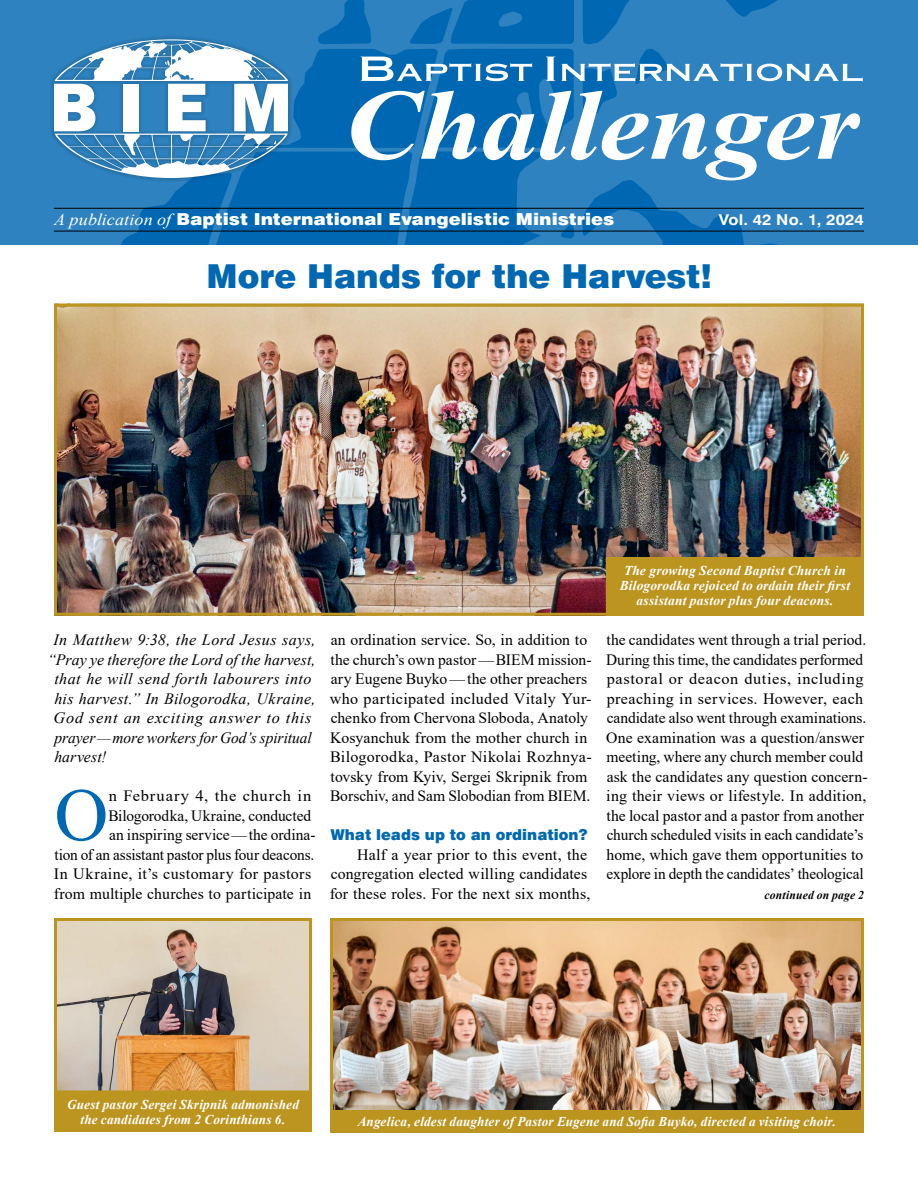
<style>
.page{position:relative;width:918px;height:1188px;background:#fff}
.page>*{position:absolute;margin:0;border:0;box-sizing:border-box;transform-origin:0 0}
.t1{font:74.7px "Times New Roman";color:#0068b2}
.t2{font:900 33px "Swiss 721 BT";letter-spacing:-.005em;color:#0068b2}
.t3{font:900 16.5px "Swiss 721 BT";color:#fff;scale:1.1 1}
.t4{font:15.75px/19.5px "Times New Roman";letter-spacing:.005em;color:#000}
.t5{font:15.75px/19.5px "Times New Roman";letter-spacing:.005em;color:#000;text-align:right;scale:1.04 1}
.t6{font:italic 15.75px "Times New Roman";letter-spacing:.015em;color:#000}
.t7{font:italic 15.75px "Times New Roman";letter-spacing:-.005em;color:#000}
.t8{font:italic 15.75px "Times New Roman";letter-spacing:.04em;color:#000;scale:1.04 1}
.t9{font:900 15px "Swiss 721 BT";letter-spacing:.005em;color:#0068b2}
.t10{font:700 15px "Swiss 721 BT";letter-spacing:.01em;color:#fff;scale:1.1 1}
.t11{font:italic 700 13.5px/15px "Times New Roman";letter-spacing:.015em;color:#fff;text-align:center}
.t12{font:italic 700 12px "Times New Roman";letter-spacing:.015em;color:#000}
.s1{font-family:"Times New Roman";font-weight:400;font-style:italic}
</style>
<div class="page">
<svg style="left:0;top:0;width:918px;height:244px;fill:#2d82bf"></svg>
<hr style="left:54px;top:231px;width:810px;height:1px;background:#000">
<hr style="left:54px;top:208px;width:810px;height:1px;background:#000">
<div style="left:50px;top:35px;width:242px;height:147px;background:#000;opacity:.25"></div>
<svg style="left:54px;top:39px;width:234px;height:139px"></svg>
<svg style="left:350px;top:91px;width:510px;height:89px;fill:#2d82bf"></svg>
<svg style="left:361px;top:57px;width:502px;height:24px"></svg>
<img style="left:58px;top:308px;width:802px;height:304px">
<div style="left:54px;top:304px;width:810px;height:312px;border:3px solid #bc9521"></div>
<div style="left:606px;top:557px;width:258px;height:59px;background:#bc9521"></div>
<img style="left:58px;top:922px;width:250px;height:168px">
<div style="left:54px;top:918px;width:258px;height:176px;border:3px solid #bc9521"></div>
<img style="left:334px;top:922px;width:526px;height:187px">
<div style="left:330px;top:918px;width:534px;height:195px;border:3px solid #bc9521"></div>
<div style="left:54px;top:1094px;width:258px;height:38px;background:#bc9521"></div>
<div style="left:330px;top:1113px;width:534px;height:19px;background:#bc9521"></div>
<p class="t3" style="left:54px;top:209px;width:511px"><span class="s1">A publication of</span> Baptist International Evangelistic Ministries</p>
<p class="t10" style="left:719px;top:210px;width:133px">Vol. 42 No. 1, 2024</p>
<h2 class="t2" style="left:207px;top:257px;width:507px">More Hands for the Harvest!</h2>
<p class="t6" style="left:54px;top:629px;width:264px">In Matthew 9:38, the Lord Jesus says,</p>
<p class="t6" style="left:48px;top:648px;width:270px">“Pray ye therefore the Lord of the harvest,</p>
<p class="t6" style="left:54px;top:668px;width:259px">that he will send forth labourers into</p>
<p class="t6" style="left:54px;top:687px;width:263px">his harvest.” In Bilogorodka, Ukraine,</p>
<p class="t8" style="left:54px;top:707px;width:250px">God sent an exciting answer to this</p>
<p class="t7" style="left:55px;top:726px;width:259px">prayer—more workers for God’s spiritual</p>
<p class="t6" style="left:54px;top:746px;width:54px">harvest!</p>
<h1 class="t1" style="left:54px;top:762px;width:55px">O</h1>
<p class="t5" style="left:54px;top:785px;width:253px">n February 4, the church in Bilogorodka, Ukraine, conducted<br>an inspiring service—the ordina-<br>tion of an assistant pastor plus four deacons.<br>In Ukraine, it’s customary for pastors from multiple churches to participate in</p>
<p class="t4" style="left:330px;top:629px;width:263px">an ordination service. So, in addition to the church’s own pastor—BIEM mission&shy;ary Eugene Buyko—the other preachers who participated included Vitaly Yur&shy;chenko from Chervona Sloboda, Anatoly Kosyanchuk from the mother church in Bilogorodka, Pastor Nikolai Rozhnya&shy;tovsky from Kyiv, Sergei Skripnik from Borschiv, and Sam Slobodian from BIEM.</p>
<p class="t9" style="left:330px;top:826px;width:259px">What leads up to an ordination?</p>
<p class="t4" style="left:330px;top:844px;width:262px;text-indent:27px">Half a year prior to this event, the congregation elected willing candidates for these roles. For the next six months,</p>
<p class="t11" style="left:620px;top:562px;width:232px">The growing Second Baptist Church in<br>Bilogorodka rejoiced to ordain their first assistant pastor plus four deacons.</p>
<p class="t4" style="left:606px;top:629px;width:263px">the candidates went through a trial period.<br>During this time, the candidates performed pastoral or deacon duties, including preaching in services. However, each candidate also went through examinations.<br>One examination was a question/answer meeting, where any church member could ask the candidates any question concern&shy;ing their views or lifestyle. In addition, the local pastor and a pastor from another church scheduled visits in each candidate’s home, which gave them opportunities to explore in depth the candidates’ theological</p>
<p class="t12" style="left:765px;top:886px;width:101px">continued on page 2</p>
<p class="t11" style="left:67px;top:1096px;width:233px">Guest pastor Sergei Skripnik admonished the candidates from 2 Corinthians 6.</p>
<p class="t11" style="left:358px;top:1113px;width:480px">Angelica, eldest daughter of Pastor Eugene and Sofia Buyko, directed a visiting choir.</p>
</div>
